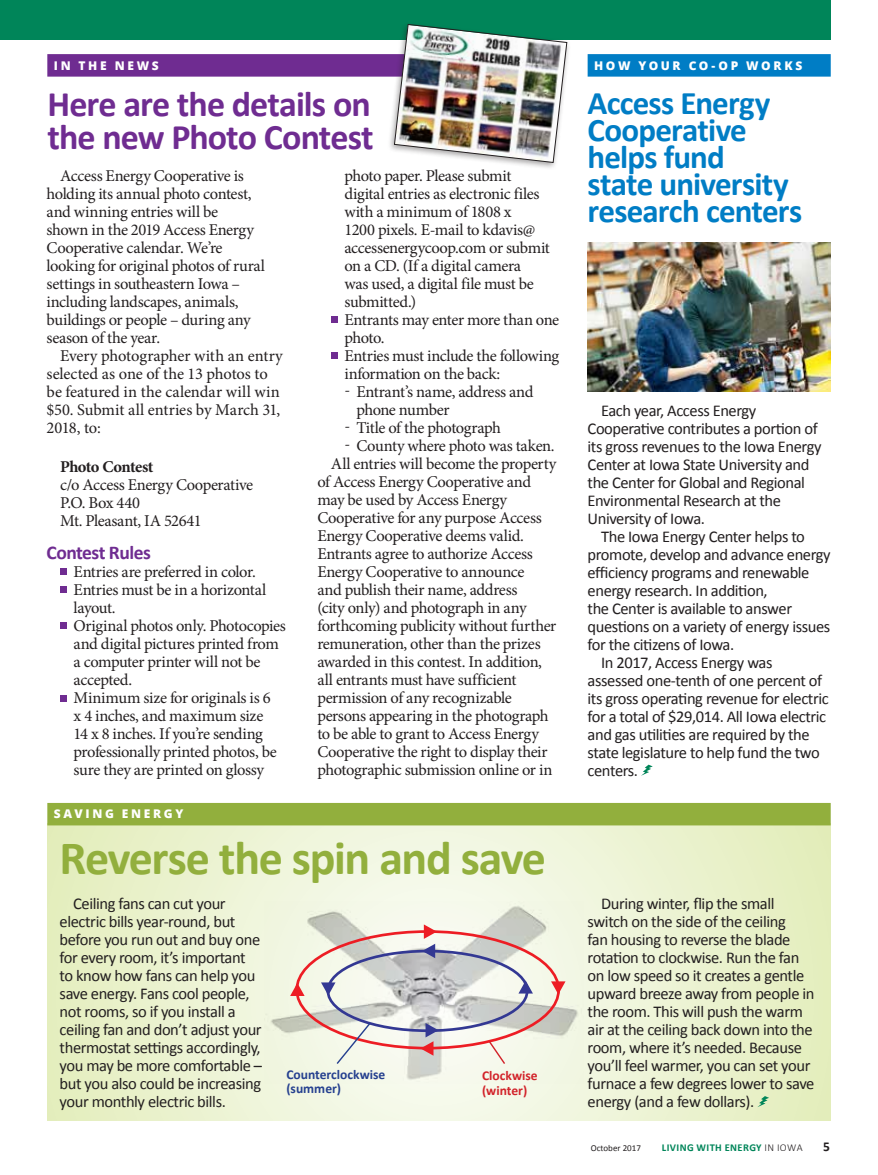
<style>
.page{position:relative;width:878px;height:1175px;background:#fff}
.page>*{position:absolute;margin:0;border:0;box-sizing:border-box;transform-origin:0 0}
.t1{font:700 48px "Calibri";letter-spacing:-.03em;color:#92af3d}
.t2{font:700 36px/33px "Calibri";letter-spacing:-.025em;color:#6f2c91}
.t3{font:700 33px/27px "Calibri";letter-spacing:-.025em;color:#007dc5}
.t4{font:700 19.5px "Calibri";letter-spacing:-.025em;color:#6f2c91}
.t5{font:16.5px/18px "Minion Pro";letter-spacing:-.02em;color:#231f20}
.t6{font:16.5px/18px "Calibri";letter-spacing:-.025em;color:#231f20}
.t7{font:700 16.5px "Minion Pro";letter-spacing:-.035em;color:#231f20}
.t8{font:700 13.5px/14.2px "Calibri";color:#25408f}
.t9{font:700 13.5px/14.2px "Calibri";color:#d2232a}
.t10{font:700 13.5px "Calibri";color:#231f20}
.t11{font:800 12px "Open Sans";letter-spacing:.225em;color:#fff}
.t12{font:700 10.5px "Calibri";letter-spacing:.04em;color:#008559}
.t13{font:9px "Calibri";color:#231f20}
.s1{font-weight:300;color:#231f20}
</style>
<div class="page">
<div style="left:0;top:0;width:830px;height:40px;background:#008559"></div>
<svg style="left:47px;top:825px;width:783px;height:295px;background:#ebf2d1"></svg>
<div style="left:47px;top:803px;width:783px;height:22px;background:#92af3d"></div>
<img style="left:265px;top:901px;width:318px;height:182px">
<svg style="left:290px;top:983px;width:14px;height:13px"></svg>
<svg style="left:551px;top:981px;width:14px;height:13px"></svg>
<div style="left:326px;top:949px;width:202px;height:83px;border:3px solid #333893;border-radius:50%"></div>
<svg style="left:518px;top:980px;width:15px;height:13px"></svg>
<svg style="left:321px;top:982px;width:14px;height:13px"></svg>
<svg style="left:422px;top:924px;width:15px;height:34px"></svg>
<svg style="left:420px;top:1023px;width:18px;height:32px"></svg>
<svg style="left:487px;top:1039px;width:19px;height:26px"></svg>
<svg style="left:335px;top:1021px;width:37px;height:44px;background:#e7ded8"></svg>
<div style="left:47px;top:54px;width:513px;height:23px;background:#6f2c91"></div>
<div style="left:60px;top:568px;width:7px;height:7px;background:#6f2c91"></div>
<div style="left:60px;top:586px;width:7px;height:7px;background:#6f2c91"></div>
<div style="left:60px;top:622px;width:7px;height:7px;background:#6f2c91"></div>
<div style="left:60px;top:694px;width:7px;height:7px;background:#6f2c91"></div>
<div style="left:331px;top:316px;width:6px;height:7px;background:#6f2c91"></div>
<div style="left:331px;top:352px;width:6px;height:7px;background:#6f2c91"></div>
<div style="left:387px;top:22px;width:183px;height:148px;background:#231f20;opacity:.4"></div>
<img style="left:394px;top:24px;width:173px;height:139px">
<div style="left:587px;top:54px;width:243px;height:23px;background:#007dc5"></div>
<img style="left:587px;top:242px;width:243px;height:149px">
<svg style="left:757px;top:1096px;width:12px;height:11px"></svg>
<svg style="left:642px;top:764px;width:10px;height:11px"></svg>
<p class="t11" style="left:54px;top:56px;width:106px">IN THE NEWS</p>
<h2 class="t2" style="left:48px;top:88px;width:328px">Here are the details on the new Photo Contest</h2>
<p class="t5" style="left:47px;top:166px;width:220px;text-indent:13px">Access Energy Cooperative is holding its annual photo contest, and winning entries will be<br>shown in the 2019 Access Energy<br>Cooperative calendar. We’re looking for original photos of rural settings in southeastern Iowa – including landscapes, animals, buildings or people – during any season of the year.</p>
<p class="t5" style="left:47px;top:346px;width:238px;text-indent:13px">Every photographer with an entry selected as one of the 13 photos to be featured in the calendar will win $50. Submit all entries by March 31,<br>2018, to:</p>
<p class="t7" style="left:60px;top:455px;width:95px">Photo Contest</p>
<p class="t5" style="left:60px;top:475px;width:194px">c/o Access Energy Cooperative<br>P.O. Box 440<br>Mt. Pleasant, IA 52641</p>
<p class="t4" style="left:47px;top:540px;width:106px">Contest Rules</p>
<p class="t5" style="left:74px;top:562px;width:214px">Entries are preferred in color.<br>Entries must be in a horizontal layout.<br>Original photos only. Photocopies and digital pictures printed from a computer printer will not be accepted.<br>Minimum size for originals is 6<br>x 4 inches, and maximum size<br>14 x 8 inches. If you’re sending professionally printed photos, be sure they are printed on glossy</p>
<p class="t5" style="left:344px;top:166px;width:216px">photo paper. Please submit<br>digital entries as electronic files with a minimum of 1808 x<br>1200 pixels. E-mail to kdavis@ accessenergycoop.com or submit on a CD. (If a digital camera<br>was used, a digital file must be submitted.)<br>Entrants may enter more than one photo.<br>Entries must include the following information on the back:</p>
<p class="t5" style="left:356px;top:382px;width:178px;text-indent:-12px">- Entrant’s name, address and phone number</p>
<p class="t5" style="left:344px;top:418px;width:158px">- Title of the photograph</p>
<p class="t5" style="left:344px;top:436px;width:212px">- County where photo was taken.</p>
<p class="t5" style="left:331px;top:454px;width:227px">All entries will become the property</p>
<p class="t5" style="left:317px;top:472px;width:215px">of Access Energy Cooperative and</p>
<p class="t5" style="left:317px;top:490px;width:191px">may be used by Access Energy</p>
<p class="t5" style="left:317px;top:508px;width:226px">Cooperative for any purpose Access</p>
<p class="t5" style="left:317px;top:526px;width:208px">Energy Cooperative deems valid.</p>
<p class="t5" style="left:317px;top:544px;width:217px">Entrants agree to authorize Access</p>
<p class="t5" style="left:317px;top:562px;width:208px">Energy Cooperative to announce</p>
<p class="t5" style="left:317px;top:580px;width:201px">and publish their name, address</p>
<p class="t5" style="left:317px;top:598px;width:211px">(city only) and photograph in any</p>
<p class="t5" style="left:317px;top:616px;width:240px">forthcoming publicity without further</p>
<p class="t5" style="left:317px;top:634px;width:225px">remuneration, other than the prizes</p>
<p class="t5" style="left:317px;top:652px;width:226px">awarded in this contest. In addition,</p>
<p class="t5" style="left:317px;top:670px;width:200px">all entrants must have sufficient</p>
<p class="t5" style="left:317px;top:688px;width:196px">permission of any recognizable</p>
<p class="t5" style="left:317px;top:706px;width:233px">persons appearing in the photograph</p>
<p class="t5" style="left:317px;top:724px;width:223px">to be able to grant to Access Energy</p>
<p class="t5" style="left:317px;top:742px;width:232px">Cooperative the right to display their</p>
<p class="t5" style="left:317px;top:760px;width:236px">photographic submission online or in</p>
<p class="t11" style="left:54px;top:805px;width:131px">SAVING ENERGY</p>
<h1 class="t1" style="left:60px;top:827px;width:488px">Reverse the spin and save</h1>
<p class="t11" style="left:594px;top:56px;width:210px">HOW YOUR CO-OP WORKS</p>
<h3 class="t3" style="left:587px;top:89px;width:216px">Access Energy<br>Cooperative helps fund<br>state university research centers</h3>
<p class="t6" style="left:587px;top:401px;width:235px;text-indent:13px">Each year, Access Energy<br>Cooperative contributes a portion of its gross revenues to the Iowa Energy<br>Center at Iowa State University and the Center for Global and Regional<br>Environmental Research at the<br>University of Iowa.</p>
<p class="t6" style="left:601px;top:527px;width:205px">The Iowa Energy Center helps to</p>
<p class="t6" style="left:587px;top:545px;width:244px">promote, develop and advance energy</p>
<p class="t6" style="left:587px;top:563px;width:223px">efficiency programs and renewable</p>
<p class="t6" style="left:587px;top:581px;width:182px">energy research. In addition,</p>
<p class="t6" style="left:587px;top:599px;width:206px">the Center is available to answer</p>
<p class="t6" style="left:587px;top:617px;width:244px">questions on a variety of energy issues</p>
<p class="t6" style="left:587px;top:635px;width:148px">for the citizens of Iowa.</p>
<p class="t6" style="left:601px;top:653px;width:173px">In 2017, Access Energy was</p>
<p class="t6" style="left:587px;top:671px;width:236px">assessed one-tenth of one percent of</p>
<p class="t6" style="left:587px;top:689px;width:243px">its gross operating revenue for electric</p>
<p class="t6" style="left:587px;top:707px;width:240px">for a total of $29,014. All Iowa electric</p>
<p class="t6" style="left:587px;top:725px;width:224px">and gas utilities are required by the</p>
<p class="t6" style="left:587px;top:743px;width:234px">state legislature to help fund the two</p>
<p class="t6" style="left:587px;top:761px;width:52px">centers.</p>
<p class="t6" style="left:60px;top:894px;width:204px;text-indent:13px">Ceiling fans can cut your electric bills year-round, but before you run out and buy one for every room, it’s important to know how fans can help you save energy. Fans cool people, not rooms, so if you install a ceiling fan and don’t adjust your thermostat settings accordingly, you may be more comfortable – but you also could be increasing your monthly electric bills.</p>
<p class="t6" style="left:587px;top:894px;width:228px;text-indent:13px">During winter, flip the small switch on the side of the ceiling<br>fan housing to reverse the blade rotation to clockwise. Run the fan on low speed so it creates a gentle upward breeze away from people in the room. This will push the warm air at the ceiling back down into the room, where it’s needed. Because you’ll feel warmer, you can set your furnace a few degrees lower to save energy (and a few dollars).</p>
<p class="t8" style="left:286px;top:1067px;width:100px">Counterclockwise (summer)</p>
<p class="t9" style="left:482px;top:1068px;width:57px">Clockwise (winter)</p>
<p class="t13" style="left:591px;top:1142px;width:52px">October 2017</p>
<p class="t12" style="left:661px;top:1141px;width:142px">LIVING WITH ENERGY <span class="s1">IN IOWA</span></p>
<p class="t10" style="left:823px;top:1138px;width:8px">5</p>
</div>
